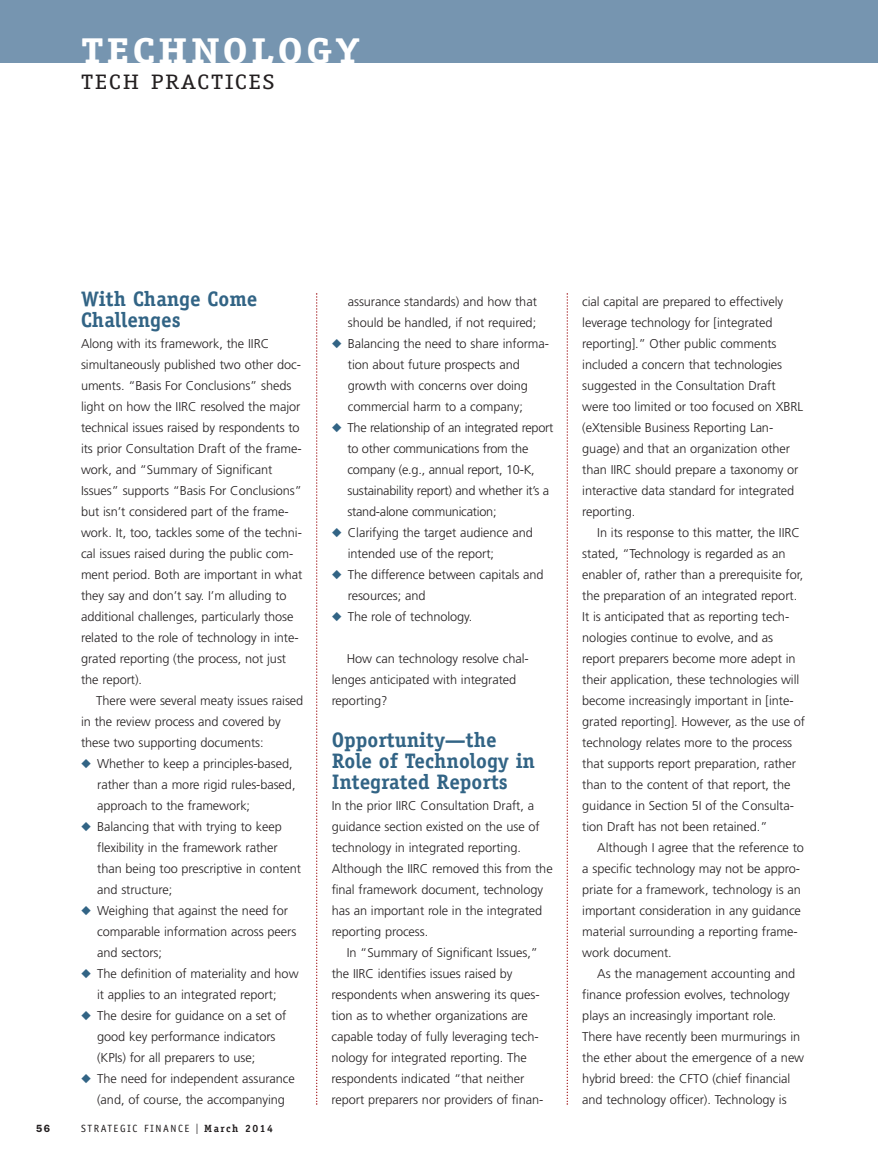
<style>
.page{position:relative;width:878px;height:1161px;background:#fff}
.page>*{position:absolute;margin:0;border:0;box-sizing:border-box;transform-origin:0 0}
.t1{font:700 36px "Officina Serif";letter-spacing:.07em;color:#fff;scale:1.2 1}
.t2{font:700 21px/21px "Officina Serif";color:#326485}
.t3{font:21px "Officina Serif";letter-spacing:.07em;color:#231f20;scale:1.2 1}
.t4{font:300 12.75px/21px "Frutiger";letter-spacing:-.005em;color:#231f20}
.t5{font:10.5px "Officina Sans";letter-spacing:.15em;color:#231f20}
.t6{font:600 10.5px "Franklin Gothic";color:#231f20}
.s1{color:#326485}
.s2{font-family:"Franklin Gothic";font-size:15px}
.s3{font-family:"Officina Serif";font-weight:700}
</style>
<div class="page">
<svg style="left:316px;top:293px;width:1px;height:812px"></svg>
<svg style="left:566px;top:293px;width:2px;height:812px"></svg>
<div style="left:0;top:0;width:878px;height:63px;background:#7695b0"></div>
<h1 class="t1" style="left:81px;top:37px;width:234px">TECHNOLOGY</h1>
<h2 class="t3" style="left:81px;top:69px;width:163px">TECH PRACTICES</h2>
<h2 class="t2" style="left:81px;top:290px;width:178px">With Change Come<br>Challenges</h2>
<p class="t4" style="left:81px;top:334px;width:223px">Along with its framework, the IIRC simultaneously published two other doc&shy;uments. “Basis For Conclusions” sheds light on how the IIRC resolved the major technical issues raised by respondents to its prior Consultation Draft of the frame&shy;work, and “Summary of Significant Issues” supports “Basis For Conclusions” but isn’t considered part of the frame&shy;work. It, too, tackles some of the techni&shy;cal issues raised during the public com&shy;ment period. Both are important in what they say and don’t say. I’m alluding to additional challenges, particularly those related to the role of technology in inte&shy;grated reporting (the process, not just the report).</p>
<p class="t4" style="left:81px;top:691px;width:224px;text-indent:15px">There were several meaty issues raised in the review process and covered by these two supporting documents:</p>
<p class="t4" style="left:97px;top:754px;width:200px;text-indent:-16px"><span class="s1">◆</span> Whether to keep a principles-based, rather than a more rigid rules-based, approach to the framework;</p>
<p class="t4" style="left:97px;top:817px;width:205px;text-indent:-16px"><span class="s1">◆</span> Balancing that with trying to keep flexibility in the framework rather than being too prescriptive in content and structure;</p>
<p class="t4" style="left:97px;top:901px;width:201px;text-indent:-16px"><span class="s1">◆</span> Weighing that against the need for comparable information across peers and sectors;</p>
<p class="t4" style="left:81px;top:964px;width:219px;text-align:center"><span class="s1">◆</span> The definition of materiality and how it applies to an integrated report;</p>
<p class="t4" style="left:97px;top:1006px;width:191px;text-indent:-16px"><span class="s1">◆</span> The desire for guidance on a set of good key performance indicators (KPIs) for all preparers to use;</p>
<p class="t4" style="left:81px;top:1069px;width:215px;text-align:center"><span class="s1">◆</span> The need for independent assurance (and, of course, the accompanying</p>
<p class="t6" style="left:36px;top:1125px;width:16px">56</p>
<p class="t5" style="left:81px;top:1125px;width:193px">STRATEGIC FINANCE <span class="s2">I</span> <span class="s3">March 2014</span></p>
<p class="t4" style="left:348px;top:292px;width:190px">assurance standards) and how that should be handled, if not required;</p>
<p class="t4" style="left:348px;top:334px;width:203px;text-indent:-16px"><span class="s1">◆</span> Balancing the need to share informa&shy;tion about future prospects and growth with concerns over doing commercial harm to a company;</p>
<p class="t4" style="left:347px;top:418px;width:207px;text-indent:-16px"><span class="s1">◆</span> The relationship of an integrated report to other communications from the company (e.g., annual report, 10-K, sustainability report) and whether it’s a stand-alone communication;</p>
<p class="t4" style="left:348px;top:523px;width:186px;text-indent:-16px"><span class="s1">◆</span> Clarifying the target audience and intended use of the report;</p>
<p class="t4" style="left:348px;top:565px;width:197px;text-indent:-16px"><span class="s1">◆</span> The difference between capitals and resources; and</p>
<p class="t4" style="left:332px;top:607px;width:142px"><span class="s1">◆</span> The role of technology.</p>
<p class="t4" style="left:332px;top:649px;width:198px;text-indent:15px">How can technology resolve chal&shy;lenges anticipated with integrated reporting?</p>
<h2 class="t2" style="left:331px;top:731px;width:205px">Opportunity—the<br>Role of Technology in<br>Integrated Reports</h2>
<p class="t4" style="left:331px;top:796px;width:222px">In the prior IIRC Consultation Draft, a guidance section existed on the use of technology in integrated reporting.<br>Although the IIRC removed this from the final framework document, technology has an important role in the integrated reporting process.</p>
<p class="t4" style="left:331px;top:943px;width:213px;text-indent:15px">In “Summary of Significant Issues,” the IIRC identifies issues raised by respondents when answering its ques&shy;tion as to whether organizations are capable today of fully leveraging tech&shy;nology for integrated reporting. The respondents indicated “that neither report preparers nor providers of finan-</p>
<p class="t4" style="left:582px;top:292px;width:222px">cial capital are prepared to effectively leverage technology for [integrated reporting].” Other public comments included a concern that technologies suggested in the Consultation Draft were too limited or too focused on XBRL (eXtensible Business Reporting Lan&shy;guage) and that an organization other than IIRC should prepare a taxonomy or interactive data standard for integrated reporting.</p>
<p class="t4" style="left:582px;top:523px;width:224px;text-indent:15px">In its response to this matter, the IIRC stated, “Technology is regarded as an enabler of, rather than a prerequisite for, the preparation of an integrated report.<br>It is anticipated that as reporting tech&shy;nologies continue to evolve, and as report preparers become more adept in their application, these technologies will become increasingly important in [inte&shy;grated reporting]. However, as the use of technology relates more to the process that supports report preparation, rather than to the content of that report, the guidance in Section 5I of the Consulta&shy;tion Draft has not been retained.”</p>
<p class="t4" style="left:582px;top:838px;width:223px;text-indent:15px">Although I agree that the reference to a specific technology may not be appro&shy;priate for a framework, technology is an important consideration in any guidance material surrounding a reporting frame&shy;work document.</p>
<p class="t4" style="left:582px;top:964px;width:223px;text-indent:15px">As the management accounting and finance profession evolves, technology plays an increasingly important role.<br>There have recently been murmurings in the ether about the emergence of a new hybrid breed: the CFTO (chief financial and technology officer). Technology is</p>
</div>
